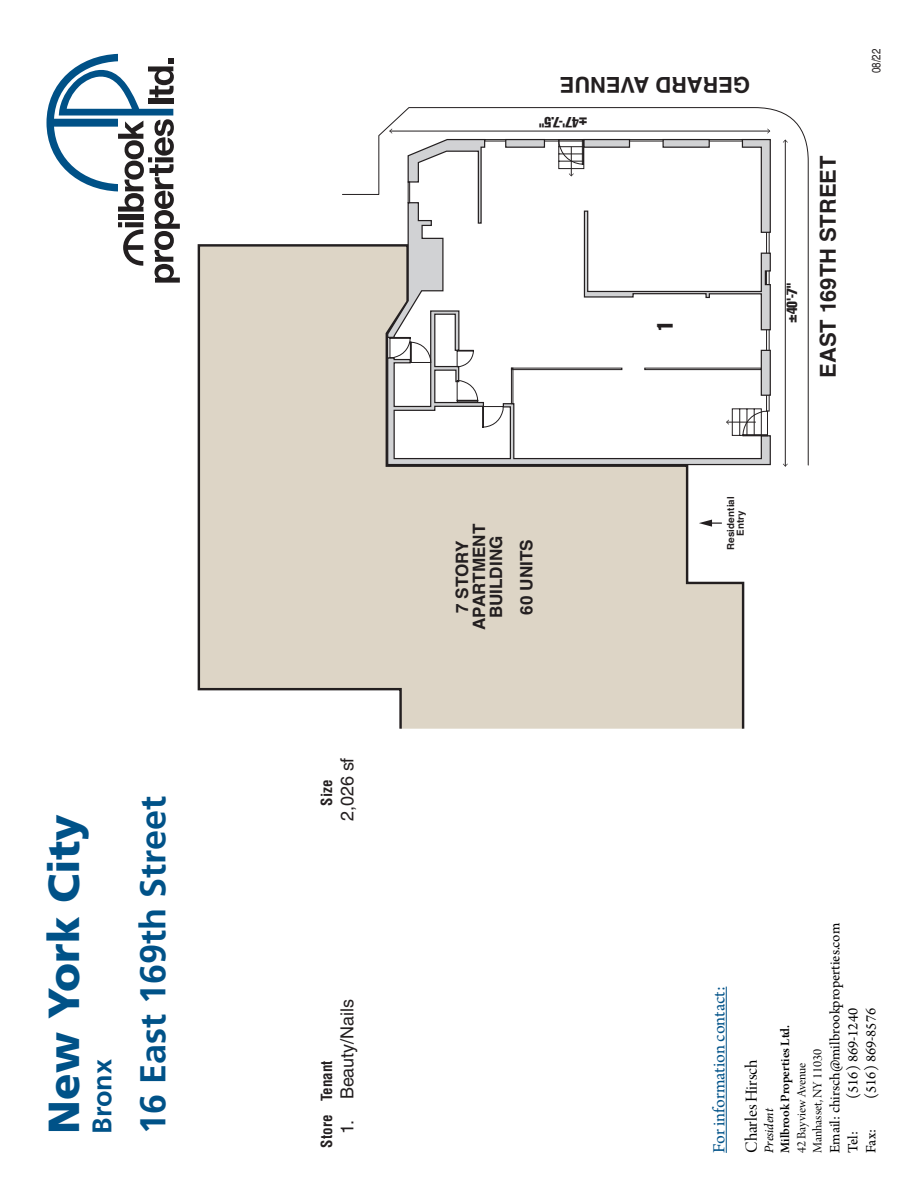
<style>
.page{position:relative;width:918px;height:1188px;background:#fff}
.page>*{position:absolute;margin:0;border:0;box-sizing:border-box;transform-origin:0 0}
.t1{font:900 43.5px "Frutiger";color:#005288}
.t2{font:700 36px "Frutiger";color:#005288}
.t3{font:700 27px "Frutiger";color:#005288}
.t4{font:700 21.9px "Helvetica";letter-spacing:-.005em;color:#231f20}
.t5{font:extra-condensed 21.9px "Helvetica";color:#231f20}
.t6{font:18px "Arno Pro";color:#005288}
.t7{font:18px "Helvetica CE";letter-spacing:-.005em;color:#231f20}
.t8{font:18px "Arno Pro Display";color:#000}
.t9{font:700 17.1px/17.1px "Helvetica";color:#231f20;text-align:center}
.t10{font:15px "Arno Pro";color:#000}
.t11{font:700 condensed 15px "Helvetica CE";color:#231f20}
.t12{font:extra-condensed 14.55px "Helvetica";color:#231f20}
.t13{font:13.5px "Arno Pro Display";color:#000}
.t14{font:13.5px "Arno Pro Smbd Subhead";color:#000}
.t15{font:italic 13.5px "Arno Pro";color:#000}
.t16{font:condensed 12px "Helvetica CE";color:#231f20}
.t17{font:700 9.75px/9.8px "Helvetica";letter-spacing:.015em;color:#231f20;text-align:center}
</style>
<div class="page">
<svg style="left:46px;top:54px;width:134px;height:229px"></svg>
<svg style="left:198px;top:244px;width:547px;height:485px;background:#dcd5c7"></svg>
<svg style="left:342px;top:107px;width:467px;height:359px"></svg>
<svg style="left:390px;top:139px;width:378px;height:297px"></svg>
<svg style="left:699px;top:520px;width:22px;height:7px"></svg>
<svg style="left:726px;top:420px;width:30px;height:5px"></svg>
<svg style="left:569px;top:147px;width:5px;height:29px"></svg>
<hr style="left:390px;top:131px;width:380px;height:1px;background:#231f20">
<svg style="left:583px;top:129px;width:188px;height:202px"></svg>
<svg style="left:386px;top:129px;width:100px;height:210px"></svg>
<hr style="left:785px;top:140px;width:1px;height:326px;background:#231f20">
<svg style="left:783px;top:464px;width:5px;height:3px"></svg>
<svg style="left:783px;top:140px;width:5px;height:3px"></svg>
<hr style="left:726px;top:987px;width:1px;height:166px;background:#005288">
<p class="t1" style="left:38px;top:1134px;width:321px;rotate:-90deg">New York City</p>
<p class="t3" style="left:86px;top:1134px;width:76px;rotate:-90deg">Bronx</p>
<p class="t2" style="left:132px;top:1134px;width:339px;rotate:-90deg">16 East 169th Street</p>
<p class="t11" style="left:317px;top:806px;width:27px;rotate:-90deg">Size</p>
<p class="t7" style="left:337px;top:821px;width:65px;rotate:-90deg">2,026 sf</p>
<p class="t11" style="left:317px;top:1148px;width:89px;rotate:-90deg">Store Tenant</p>
<p class="t7" style="left:337px;top:1134px;width:136px;rotate:-90deg">1. Beauty/Nails</p>
<p class="t4" style="left:750px;top:103px;width:192px;rotate:-180deg">GERARD AVENUE</p>
<p class="t12" style="left:587px;top:131px;width:49px;rotate:-180deg">±47'-7.5"</p>
<p class="t5" style="left:651px;top:331px;width:12px;rotate:-90deg">1</p>
<p class="t12" style="left:783px;top:323px;width:41px;rotate:-90deg">±40'-7"</p>
<p class="t4" style="left:810px;top:378px;width:223px;rotate:-90deg">EAST 169TH STREET</p>
<p class="t16" style="left:869px;top:73px;width:26px;rotate:-90deg">08/22</p>
<p class="t9" style="left:454px;top:630px;width:107px;rotate:-90deg">7 STORY<br>APARTMENT<br>BUILDING</p>
<p class="t9" style="left:518px;top:615px;width:77px;rotate:-90deg">60 UNITS</p>
<p class="t17" style="left:726px;top:550px;width:55px;rotate:-90deg">Residential<br>Entry</p>
<p class="t6" style="left:709px;top:1153px;width:168px;rotate:-90deg">For information contact:</p>
<p class="t10" style="left:827px;top:1153px;width:232px;rotate:-90deg">Email: chirsch@milbrookproperties.com</p>
<p class="t10" style="left:845px;top:1099px;width:92px;rotate:-90deg">(516) 869-1240</p>
<p class="t10" style="left:863px;top:1099px;width:92px;rotate:-90deg">(516) 869-8576</p>
<p class="t14" style="left:778px;top:1153px;width:130px;rotate:-90deg">Milbrook Properties Ltd.</p>
<p class="t13" style="left:810px;top:1153px;width:105px;rotate:-90deg">Manhasset, NY 11030</p>
<p class="t8" style="left:742px;top:1153px;width:95px;rotate:-90deg">Charles Hirsch</p>
<p class="t13" style="left:794px;top:1153px;width:92px;rotate:-90deg">42 Bayview Avenue</p>
<p class="t15" style="left:761px;top:1153px;width:46px;rotate:-90deg">President</p>
<p class="t10" style="left:863px;top:1153px;width:26px;rotate:-90deg">Fax:</p>
<p class="t10" style="left:845px;top:1153px;width:23px;rotate:-90deg">Tel:</p>
</div>
